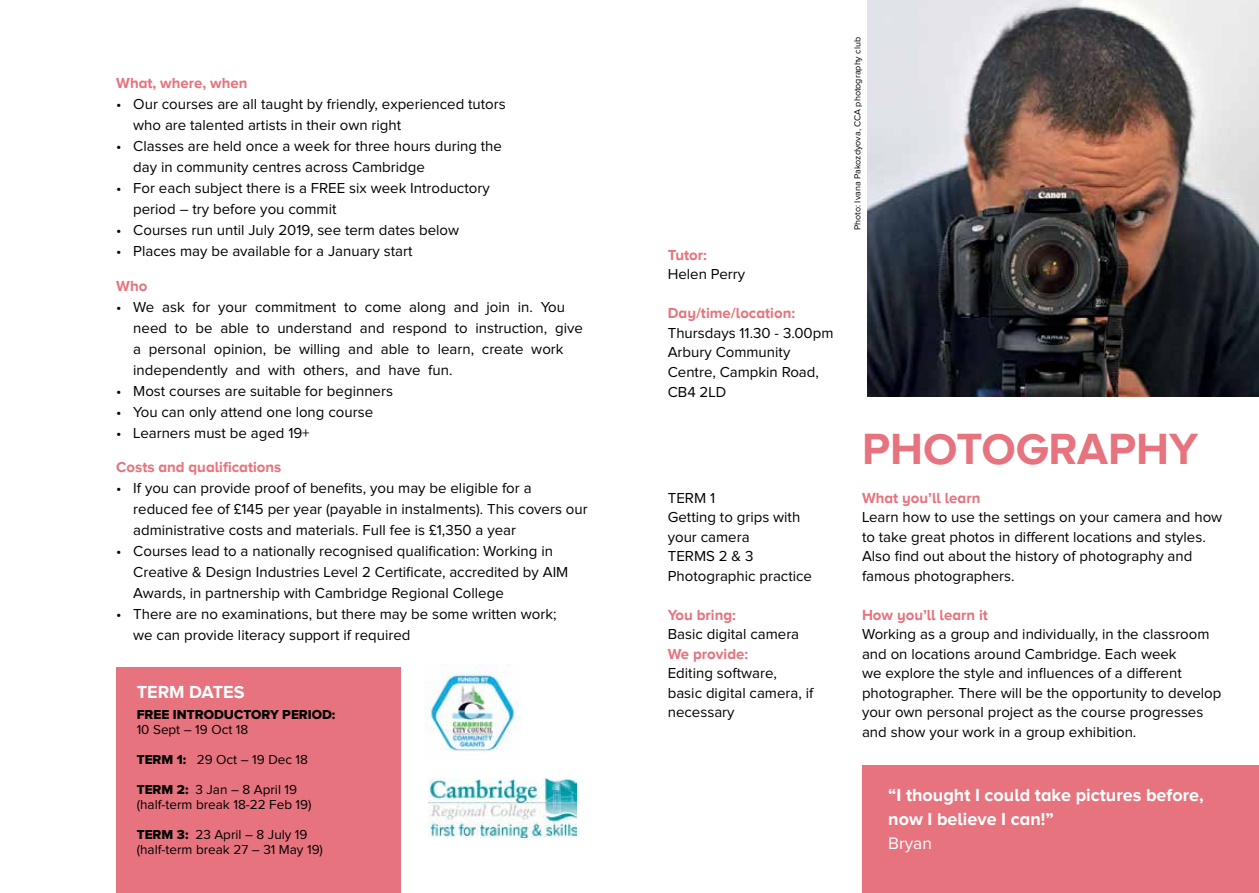
<style>
.page{position:relative;width:1259px;height:893px;background:#fff}
.page>*{position:absolute;margin:0;border:0;box-sizing:border-box;transform-origin:0 0}
.t1{font:700 45px "Proxima Nova A";color:#e6737d}
.t2{font:700 18px/24px "Proxima Nova A";color:#fff}
.t3{font:17.25px "Proxima Nova";color:#fff}
.t4{font:15px/19.5px "Proxima Nova";color:#000}
.t5{font:700 15px "Proxima Nova A";color:#e6737d}
.t6{font:13.5px/15px "Proxima Nova";color:#000}
.t7{font:13.5px "Proxima Nova Extrabld";color:#000}
.t8{font:9px "Proxima Nova";color:#000}
.s1{font-family:"Proxima Nova Extrabld"}
</style>
<div class="page">
<div style="left:862px;top:765px;width:397px;height:128px;background:#e6737d"></div>
<div style="left:116px;top:667px;width:285px;height:226px;background:#e6737d"></div>
<img style="left:867px;top:0;width:392px;height:397px">
<img style="left:425px;top:664px;width:95px;height:88px">
<img style="left:429px;top:779px;width:148px;height:58px">
<p class="t5" style="left:116px;top:75px;width:133px">What, where, when</p>
<p class="t4" style="left:133px;top:94px;width:374px;line-height:21px;text-indent:-17px">• Our courses are all taught by friendly, experienced tutors who are talented artists in their own right</p>
<p class="t4" style="left:133px;top:136px;width:370px;line-height:21px;text-indent:-17px">• Classes are held once a week for three hours during the day in community centres across Cambridge</p>
<p class="t4" style="left:133px;top:178px;width:358px;line-height:21px;text-indent:-17px">• For each subject there is a FREE six week Introductory period – try before you commit</p>
<p class="t4" style="left:116px;top:221px;width:344px">• Courses run until July 2019, see term dates below</p>
<p class="t4" style="left:116px;top:242px;width:298px">• Places may be available for a January start</p>
<p class="t5" style="left:116px;top:277px;width:33px">Who</p>
<p class="t4" style="left:133px;top:297px;width:451px;line-height:21px;text-indent:-17px">• We ask for your commitment to come along and join in. You need to be able to understand and respond to instruction, give a personal opinion, be willing and able to learn, create work independently and with others, and have fun.</p>
<p class="t4" style="left:116px;top:382px;width:278px">• Most courses are suitable for beginners</p>
<p class="t4" style="left:116px;top:403px;width:258px">• You can only attend one long course</p>
<p class="t4" style="left:116px;top:424px;width:195px">• Learners must be aged 19+</p>
<p class="t5" style="left:116px;top:459px;width:167px">Costs and qualifications</p>
<p class="t4" style="left:133px;top:478px;width:456px;line-height:21px;text-indent:-17px">• If you can provide proof of benefits, you may be eligible for a reduced fee of £145 per year (payable in instalments). This covers our administrative costs and materials. Full fee is £1,350 a year</p>
<p class="t4" style="left:133px;top:541px;width:436px;line-height:21px;text-indent:-17px">• Courses lead to a nationally recognised qualification: Working in<br>Creative &amp; Design Industries Level 2 Certificate, accredited by AIM<br>Awards, in partnership with Cambridge Regional College</p>
<p class="t4" style="left:133px;top:604px;width:425px;line-height:21px;text-indent:-17px">• There are no examinations, but there may be some written work; we can provide literacy support if required</p>
<p class="t2" style="left:137px;top:679px;width:109px">TERM DATES</p>
<p class="t7" style="left:137px;top:706px;width:200px">FREE INTRODUCTORY PERIOD:</p>
<p class="t6" style="left:137px;top:722px;width:113px">10 Sept – 19 Oct 18</p>
<p class="t6" style="left:137px;top:752px;width:173px"><span class="s1">TERM 1:</span> 29 Oct – 19 Dec 18</p>
<p class="t6" style="left:137px;top:782px;width:176px"><span class="s1">TERM 2:</span> 3 Jan – 8 April 19 (half-term break 18-22 Feb 19)</p>
<p class="t6" style="left:137px;top:827px;width:188px"><span class="s1">TERM 3:</span> 23 April – 8 July 19 (half-term break 27 – 31 May 19)</p>
<p class="t5" style="left:668px;top:246px;width:41px">Tutor:</p>
<p class="t4" style="left:668px;top:265px;width:79px">Helen Perry</p>
<p class="t5" style="left:668px;top:305px;width:129px">Day/time/location:</p>
<p class="t4" style="left:668px;top:324px;width:167px">Thursdays 11.30 - 3.00pm<br>Arbury Community<br>Centre, Campkin Road,<br>CB4 2LD</p>
<p class="t4" style="left:668px;top:488px;width:146px">TERM 1<br>Getting to grips with your camera<br>TERMS 2 &amp; 3<br>Photographic practice</p>
<p class="t5" style="left:668px;top:606px;width:70px">You bring:</p>
<p class="t4" style="left:668px;top:625px;width:133px">Basic digital camera</p>
<p class="t5" style="left:668px;top:645px;width:82px">We provide:</p>
<p class="t4" style="left:668px;top:664px;width:147px">Editing software, basic digital camera, if necessary</p>
<p class="t8" style="left:853px;top:230px;width:194px;rotate:-90deg">Photo: Ivana Pakozdyova, CCA photography club</p>
<h1 class="t1" style="left:862px;top:423px;width:338px">PHOTOGRAPHY</h1>
<p class="t5" style="left:862px;top:489px;width:120px">What you’ll learn</p>
<p class="t4" style="left:862px;top:508px;width:362px">Learn how to use the settings on your camera and how to take great photos in different locations and styles.<br>Also find out about the history of photography and famous photographers.</p>
<p class="t5" style="left:862px;top:606px;width:127px">How you’ll learn it</p>
<p class="t4" style="left:862px;top:625px;width:361px">Working as a group and individually, in the classroom and on locations around Cambridge. Each week<br>we explore the style and influences of a different photographer. There will be the opportunity to develop your own personal project as the course progresses and show your work in a group exhibition.</p>
<p class="t2" style="left:888px;top:782px;width:317px">“I thought I could take pictures before, now I believe I can!”</p>
<p class="t3" style="left:888px;top:835px;width:45px">Bryan</p>
</div>
